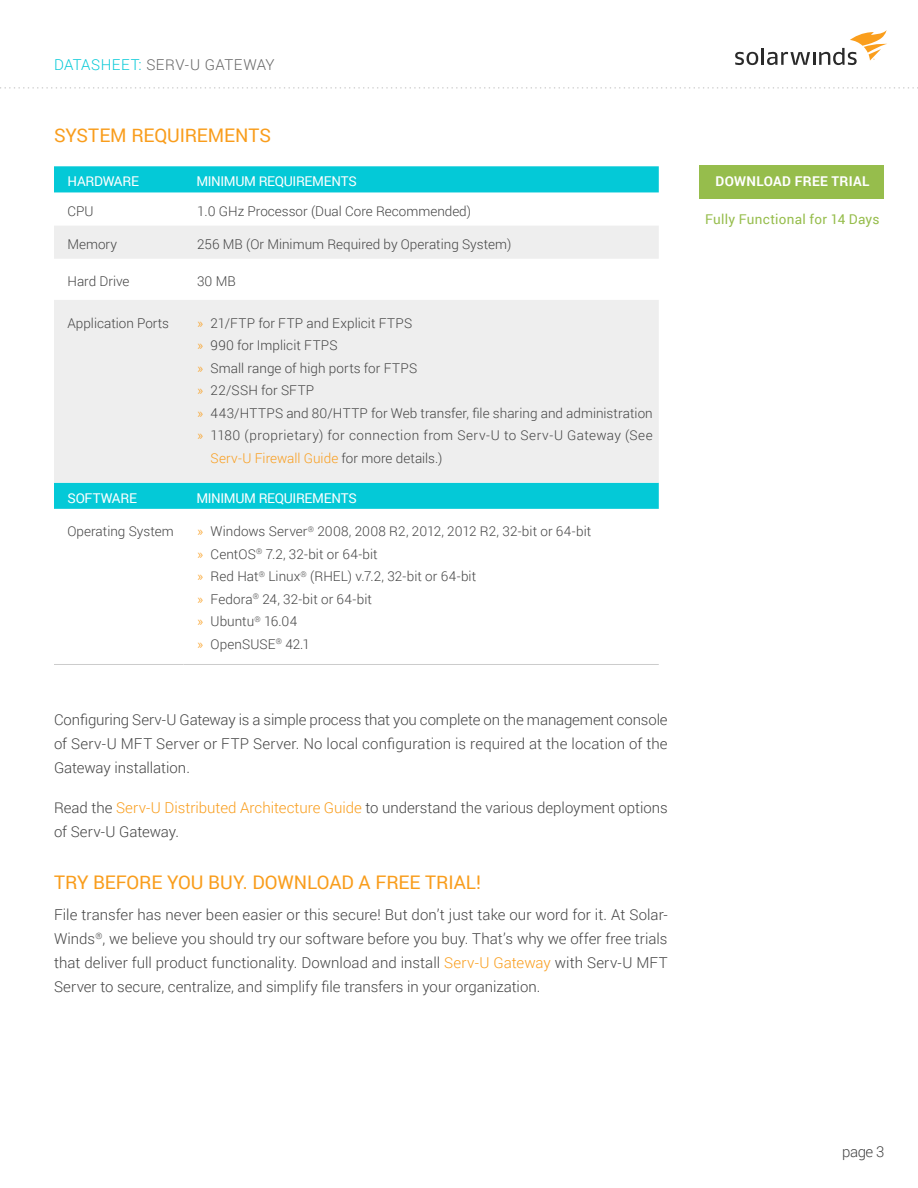
<style>
.page{position:relative;width:918px;height:1188px;background:#fff}
.page>*{position:absolute;margin:0;border:0;box-sizing:border-box;transform-origin:0 0}
.Section_Headline{font:18.75px "Roboto";letter-spacing:-.005em;color:#f99d1c}
.Body_Copy{font:300 15px/24px "Roboto";color:#444;text-align:justify}
.t1{font:300 15px "Roboto";letter-spacing:.035em;color:#666}
.Page_number{font:300 15px "Roboto";color:#444}
.t2{font:300 13.5px "Roboto";letter-spacing:.005em;color:#444}
.t3{font:300 13.5px/22.5px "Roboto";letter-spacing:.025em;color:#444}
.Table_Header_-_Left{font:13.5px "Roboto";letter-spacing:-.025em;color:#fff}
.Sidebar_CTA{font:13.5px "Roboto";letter-spacing:.02em;color:#96bd4c}
.t4{font:700 13.5px "Roboto";letter-spacing:.025em;color:#fff}
.s1{color:#04c9d7}
.s2{color:#f99d1c}
</style>
<div class="page">
<svg style="left:735px;top:52px;width:23px;height:13px"></svg>
<hr style="left:761px;top:48px;width:3px;height:17px;background:#2a2a2a">
<svg style="left:767px;top:30px;width:120px;height:35px"></svg>
<svg style="left:0;top:87px;width:918px;height:2px"></svg>
<svg style="left:54px;top:166px;width:605px;height:343px;fill:#04c9d7"></svg>
<svg style="left:54px;top:226px;width:605px;height:257px;fill:#eee"></svg>
<hr style="left:54px;top:664px;width:130px;height:1px;background:#ccc">
<hr style="left:184px;top:664px;width:475px;height:1px;background:#ccc">
<div style="left:699px;top:165px;width:185px;height:33px;background:#96bd4c"></div>
<p class="t1" style="left:54px;top:54px;width:222px"><span class="s1">DATASHEET:</span> SERV-U GATEWAY</p>
<p class="Section_Headline" style="left:54px;top:122px;width:219px">SYSTEM REQUIREMENTS</p>
<p class="Table_Header_-_Left" style="left:68px;top:172px;width:73px">HARDWARE</p>
<p class="Table_Header_-_Left" style="left:196px;top:172px;width:162px">MINIMUM REQUIREMENTS</p>
<p class="t2" style="left:68px;top:202px;width:28px">CPU</p>
<p class="t2" style="left:197px;top:202px;width:276px">1.0 GHz Processor (Dual Core Recommended)</p>
<p class="t2" style="left:68px;top:235px;width:51px">Memory</p>
<p class="t2" style="left:197px;top:235px;width:316px">256 MB (Or Minimum Required by Operating System)</p>
<p class="t2" style="left:68px;top:272px;width:64px">Hard Drive</p>
<p class="t2" style="left:197px;top:272px;width:40px">30 MB</p>
<p class="t2" style="left:68px;top:313px;width:103px">Application Ports</p>
<p class="t2" style="left:197px;top:313px;width:217px"><span class="s2">»</span> 21/FTP for FTP and Explicit FTPS</p>
<p class="t2" style="left:197px;top:336px;width:142px"><span class="s2">»</span> 990 for Implicit FTPS</p>
<p class="t2" style="left:197px;top:358px;width:222px"><span class="s2">»</span> Small range of high ports for FTPS</p>
<p class="t2" style="left:197px;top:381px;width:119px"><span class="s2">»</span> 22/SSH for SFTP</p>
<p class="t2" style="left:197px;top:403px;width:457px"><span class="s2">»</span> 443/HTTPS and 80/HTTP for Web transfer, file sharing and administration</p>
<p class="t3" style="left:211px;top:424px;width:444px;text-indent:-14px"><span class="s2">»</span> 1180 (proprietary) for connection from Serv-U to Serv-U Gateway (See<br><span class="s2">Serv-U Firewall Guide</span> for more details.)</p>
<p class="Table_Header_-_Left" style="left:68px;top:489px;width:71px">SOFTWARE</p>
<p class="Table_Header_-_Left" style="left:196px;top:489px;width:162px">MINIMUM REQUIREMENTS</p>
<p class="t2" style="left:68px;top:522px;width:108px">Operating System</p>
<p class="t2" style="left:197px;top:522px;width:396px"><span class="s2">»</span> Windows Server<sup>®</sup> 2008, 2008 R2, 2012, 2012 R2, 32-bit or 64-bit</p>
<p class="t2" style="left:197px;top:545px;width:182px"><span class="s2">»</span> CentOS<sup>®</sup> 7.2, 32-bit or 64-bit</p>
<p class="t2" style="left:197px;top:567px;width:281px"><span class="s2">»</span> Red Hat<sup>®</sup> Linux<sup>®</sup> (RHEL) v.7.2, 32-bit or 64-bit</p>
<p class="t2" style="left:197px;top:590px;width:176px"><span class="s2">»</span> Fedora<sup>®</sup> 24, 32-bit or 64-bit</p>
<p class="t2" style="left:197px;top:612px;width:102px"><span class="s2">»</span> Ubuntu<sup>®</sup> 16.04</p>
<p class="t2" style="left:197px;top:635px;width:114px"><span class="s2">»</span> OpenSUSE<sup>®</sup> 42.1</p>
<p class="Body_Copy" style="left:54px;top:707px;width:615px">Configuring Serv-U Gateway is a simple process that you complete on the management console of Serv-U MFT Server or FTP Server. No local configuration is required at the location of the Gateway installation.</p>
<p class="Body_Copy" style="left:54px;top:795px;width:615px">Read the <span class="s2">Serv-U Distributed Architecture Guide</span> to understand the various deployment options of Serv-U Gateway.</p>
<p class="Section_Headline" style="left:54px;top:869px;width:429px">TRY BEFORE YOU BUY. DOWNLOAD A FREE TRIAL!</p>
<p class="Body_Copy" style="left:54px;top:902px;width:615px">File transfer has never been easier or this secure! But don’t just take our word for it. At Solar-Winds<sup>®</sup>, we believe you should try our software before you buy. That’s why we offer free trials that deliver full product functionality. Download and install <span class="s2">Serv-U Gateway</span> with Serv-U MFT Server to secure, centralize, and simplify file transfers in your organization.</p>
<p class="t4" style="left:716px;top:172px;width:155px">DOWNLOAD FREE TRIAL</p>
<p class="Sidebar_CTA" style="left:705px;top:210px;width:176px">Fully Functional for 14 Days</p>
<p class="Page_number" style="left:842px;top:1141px;width:44px">page 3</p>
</div>
